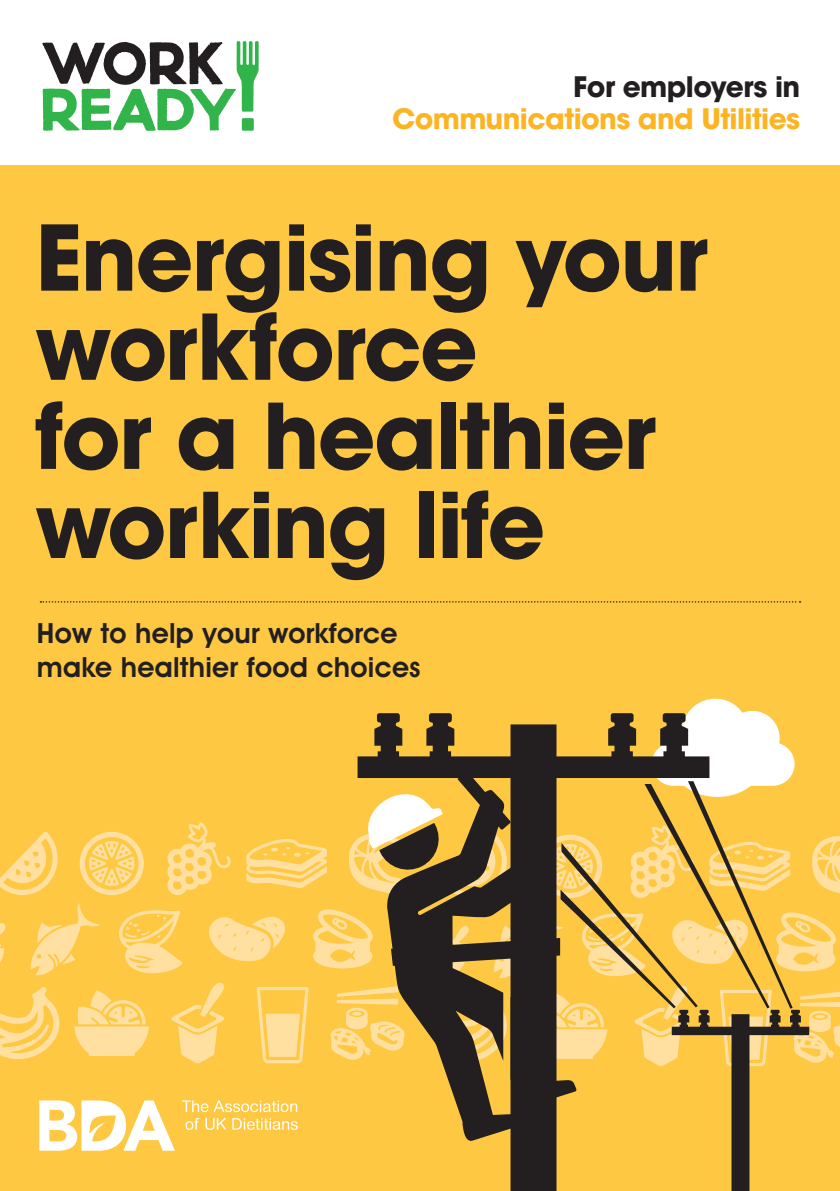
<style>
.page{position:relative;width:840px;height:1191px;background:#fff}
.page>*{position:absolute;margin:0;border:0;box-sizing:border-box;transform-origin:0 0}
.t1{font:700 89.6px/89px "Avant Garde";letter-spacing:-.02em;color:#231f20}
.t2{font:600 28px/33.6px "Avant Garde IT Cby BT";letter-spacing:.01em;color:#231f20}
.t3{font:700 28px "Avant Garde";letter-spacing:-.02em;color:#fcb423}
.t4{font:700 28px "Avant Garde";letter-spacing:-.02em;color:#231f20}
</style>
<div class="page">
<div style="left:0;top:166px;width:839px;height:1025px;background:#fec843"></div>
<svg style="left:688px;top:698px;width:106px;height:83px"></svg>
<svg style="left:256px;top:987px;width:52px;height:76px"></svg>
<svg style="left:74px;top:990px;width:75px;height:66px"></svg>
<svg style="left:171px;top:982px;width:54px;height:81px"></svg>
<svg style="left:0;top:987px;width:60px;height:72px"></svg>
<svg style="left:31px;top:903px;width:69px;height:73px"></svg>
<svg style="left:209px;top:916px;width:76px;height:46px"></svg>
<svg style="left:0;top:923px;width:6px;height:40px"></svg>
<svg style="left:246px;top:839px;width:81px;height:49px"></svg>
<svg style="left:119px;top:910px;width:64px;height:63px"></svg>
<svg style="left:80px;top:832px;width:64px;height:63px"></svg>
<svg style="left:167px;top:822px;width:63px;height:74px"></svg>
<svg style="left:0;top:831px;width:58px;height:64px"></svg>
<svg style="left:313px;top:909px;width:44px;height:59px"></svg>
<svg style="left:330px;top:991px;width:27px;height:68px"></svg>
<svg style="left:808px;top:916px;width:28px;height:55px"></svg>
<svg style="left:808px;top:991px;width:31px;height:71px"></svg>
<svg style="left:812px;top:836px;width:27px;height:57px"></svg>
<svg style="left:42px;top:41px;width:216px;height:90px"></svg>
<svg style="left:40px;top:601px;width:760px;height:1px"></svg>
<svg style="left:357px;top:713px;width:352px;height:478px"></svg>
<svg style="left:548px;top:905px;width:12px;height:73px"></svg>
<svg style="left:560px;top:781px;width:248px;height:410px"></svg>
<svg style="left:349px;top:776px;width:37px;height:122px"></svg>
<svg style="left:548px;top:989px;width:59px;height:118px"></svg>
<svg style="left:386px;top:771px;width:162px;height:370px;fill:#231f20"></svg>
<svg style="left:39px;top:1100px;width:136px;height:50px"></svg>
<svg style="left:182px;top:1100px;width:26px;height:12px"></svg>
<svg style="left:214px;top:1100px;width:83px;height:12px"></svg>
<svg style="left:185px;top:1118px;width:14px;height:11px"></svg>
<svg style="left:205px;top:1118px;width:21px;height:11px"></svg>
<svg style="left:232px;top:1118px;width:65px;height:11px"></svg>
<p class="t4" style="left:573px;top:68px;width:228px">For employers in</p>
<p class="t3" style="left:392px;top:100px;width:409px">Communications and Utilities</p>
<p class="t1" style="left:35px;top:213px;width:673px">Energising your workforce<br>for a healthier working life</p>
<p class="t2" style="left:37px;top:616px;width:385px">How to help your workforce make healthier food choices</p>
</div>
